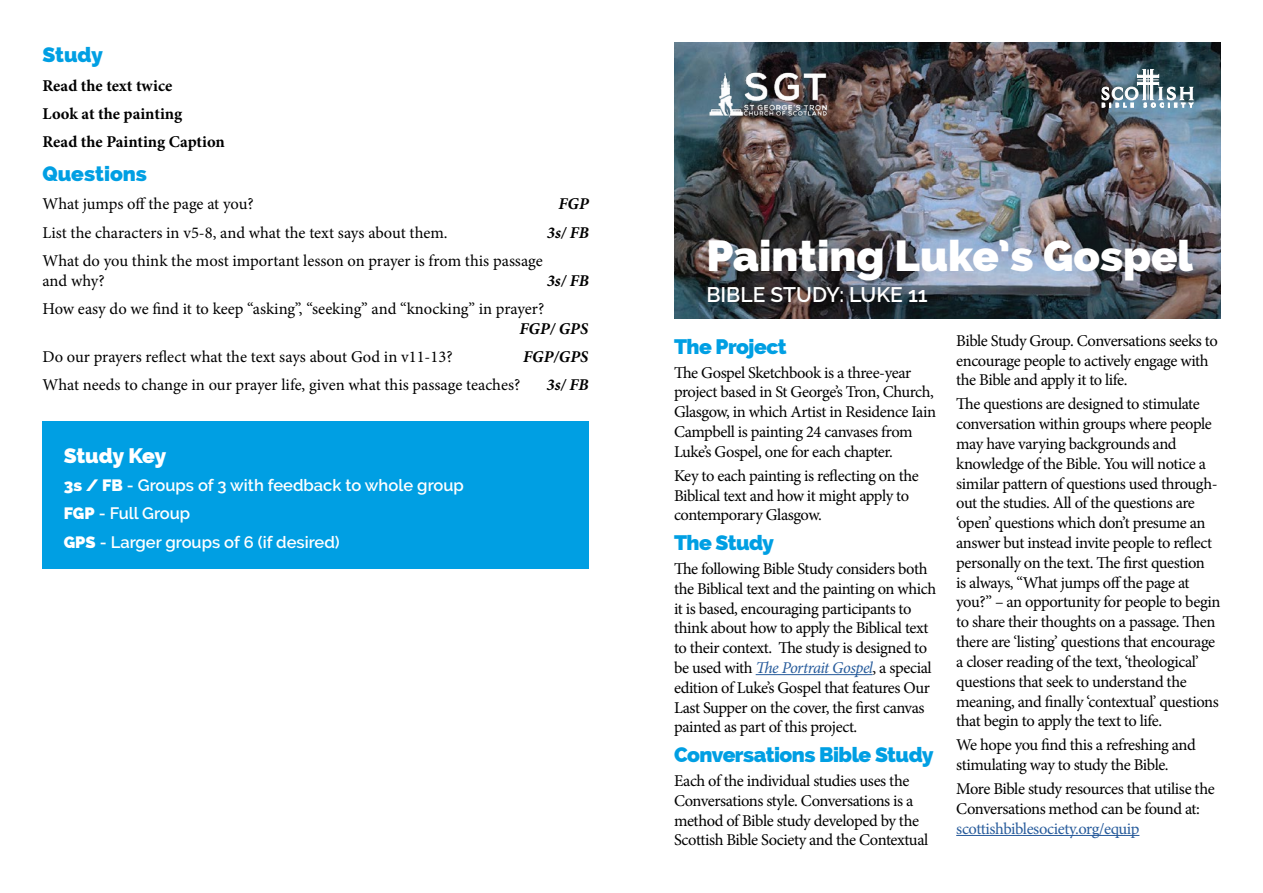
<style>
.page{position:relative;width:1263px;height:893px;background:#fff}
.page>*{position:absolute;margin:0;border:0;box-sizing:border-box;transform-origin:0 0}
.t1{font:800 43.5px "Raleway";color:#fff}
.t2{font:800 21px "Raleway";letter-spacing:-.025em;color:#009fe3}
.t3{font:600 21px "Raleway";color:#fff}
.t4{font:800 21px "Raleway";color:#009fe3}
.t5{font:800 21px "Raleway";letter-spacing:-.01em;color:#fff}
.t6{font:16.5px/19.8px "Minion Pro";letter-spacing:-.025em;color:#000}
.t7{font:16.5px/19.8px "Minion Pro";letter-spacing:-.005em;color:#000}
.t8{font:600 16.5px/28.3px "Raleway";color:#fff}
.t9{font:700 16.5px/28.3px "Minion Pro";color:#000}
.t10{font:16.5px "Minion Pro";color:#000}
.t11{font:italic 700 16.5px "Minion Pro";color:#000}
.t12{font:16.5px "Minion Pro";letter-spacing:-.025em;color:#275b9b}
.s1{font-weight:800}
.s2{font-style:italic;color:#275b9b}
</style>
<div class="page">
<hr style="left:756px;top:674px;width:117px;height:1px;background:#275b9b">
<hr style="left:956px;top:835px;width:183px;height:1px;background:#275b9b">
<img style="left:674px;top:43px;width:546px;height:276px">
<svg style="left:1102px;top:69px;width:91px;height:39px"></svg>
<img style="left:706px;top:69px;width:125px;height:49px">
<div style="left:43px;top:422px;width:546px;height:147px;background:#009fe3"></div>
<p class="t2" style="left:43px;top:43px;width:62px">Study</p>
<p class="t9" style="left:43px;top:71px;width:184px">Read the text twice<br>Look at the painting<br>Read the Painting Caption</p>
<p class="t4" style="left:43px;top:161px;width:106px">Questions</p>
<p class="t6" style="left:43px;top:194px;width:213px">What jumps off the page at you?</p>
<p class="t11" style="left:558px;top:192px;width:32px">FGP</p>
<p class="t7" style="left:43px;top:222px;width:407px">List the characters in v5-8, and what the text says about them.</p>
<p class="t11" style="left:547px;top:220px;width:44px">3s/ FB</p>
<p class="t7" style="left:43px;top:251px;width:502px">What do you think the most important lesson on prayer is from this passage and why?</p>
<p class="t11" style="left:547px;top:269px;width:44px">3s/ FB</p>
<p class="t7" style="left:43px;top:299px;width:503px">How easy do we find it to keep “asking”, “seeking” and “knocking” in prayer?</p>
<p class="t11" style="left:519px;top:317px;width:70px">FGP/ GPS</p>
<p class="t10" style="left:43px;top:346px;width:412px">Do our prayers reflect what the text says about God in v11-13?</p>
<p class="t11" style="left:523px;top:345px;width:66px">FGP/GPS</p>
<p class="t7" style="left:43px;top:375px;width:479px">What needs to change in our prayer life, given what this passage teaches?</p>
<p class="t11" style="left:547px;top:373px;width:44px">3s/ FB</p>
<p class="t5" style="left:64px;top:443px;width:104px">Study Key</p>
<p class="t8" style="left:64px;top:471px;width:401px"><span class="s1">3s / FB</span> - Groups of 3 with feedback to whole group<br><span class="s1">FGP</span> - Full Group<br><span class="s1">GPS</span> - Larger groups of 6 (if desired)</p>
<h1 class="t1" style="left:706px;top:230px;width:488px">Painting Luke’s Gospel</h1>
<p class="t3" style="left:706px;top:283px;width:223px">BIBLE STUDY: LUKE 11</p>
<p class="t2" style="left:674px;top:334px;width:114px">The Project</p>
<p class="t6" style="left:674px;top:362px;width:263px">The Gospel Sketchbook is a three-year project based in St George’s Tron, Church, Glasgow, in which Artist in Residence Iain Campbell is painting 24 canvases from Luke’s Gospel, one for each chapter.</p>
<p class="t6" style="left:674px;top:466px;width:246px">Key to each painting is reflecting on the<br>Biblical text and how it might apply to contemporary Glasgow.</p>
<p class="t2" style="left:674px;top:530px;width:102px">The Study</p>
<p class="t6" style="left:674px;top:559px;width:264px">The following Bible Study considers both the Biblical text and the painting on which it is based, encouraging participants to think about how to apply the Biblical text to their context. The study is designed to be used with <span class="s2">The Portrait Gospel</span>, a special edition of Luke’s Gospel that features Our Last Supper on the cover, the first canvas painted as part of this project.</p>
<p class="t2" style="left:674px;top:742px;width:261px">Conversations Bible Study</p>
<p class="t6" style="left:674px;top:771px;width:256px">Each of the individual studies uses the Conversations style. Conversations is a method of Bible study developed by the Scottish Bible Society and the Contextual</p>
<p class="t6" style="left:956px;top:331px;width:263px">Bible Study Group. Conversations seeks to encourage people to actively engage with the Bible and apply it to life.</p>
<p class="t6" style="left:956px;top:394px;width:266px">The questions are designed to stimulate conversation within groups where people may have varying backgrounds and knowledge of the Bible. You will notice a similar pattern of questions used through&shy;out the studies. All of the questions are ‘open’ questions which don’t presume an answer but instead invite people to reflect personally on the text. The first question<br>is always, “What jumps off the page at you?” – an opportunity for people to begin to share their thoughts on a passage. Then there are ‘listing’ questions that encourage a closer reading of the text, ‘theological’ questions that seek to understand the meaning, and finally ‘contextual’ questions that begin to apply the text to life.</p>
<p class="t6" style="left:956px;top:735px;width:241px">We hope you find this a refreshing and stimulating way to study the Bible.</p>
<p class="t6" style="left:956px;top:779px;width:260px">More Bible study resources that utilise the<br>Conversations method can be found at:</p>
<p class="t12" style="left:956px;top:817px;width:185px">scottishbiblesociety.org/equip</p>
</div>
